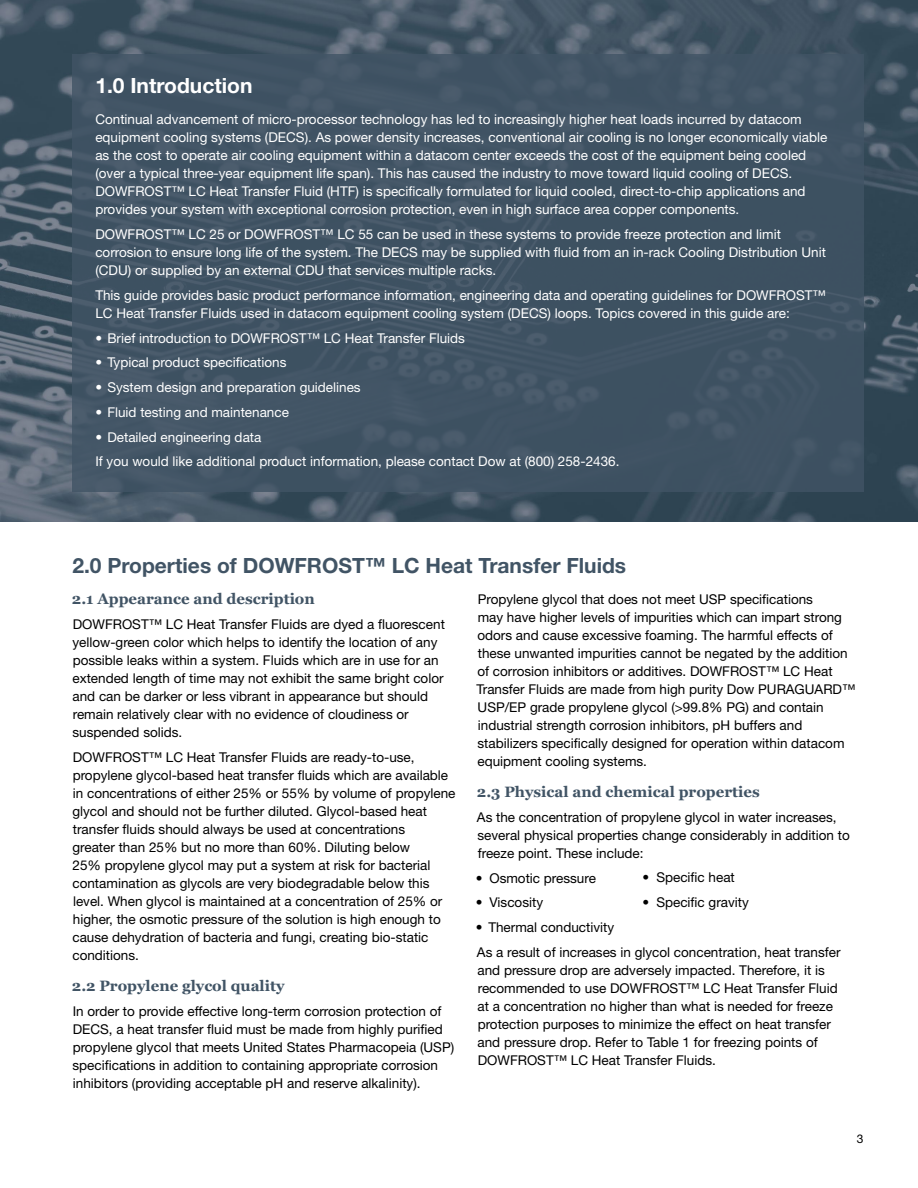
<style>
.page{position:relative;width:918px;height:1188px;background:#fff}
.page>*{position:absolute;margin:0;border:0;box-sizing:border-box;transform-origin:0 0}
.t1{font:700 21px "Helvetica Neue LT Std";color:#415465}
.t2{font:700 21px "Helvetica Neue LT Std";color:#fff}
.t3{font:700 15px "Georgia";color:#415465}
.t4{font:13.5px/18px "Helvetica Neue LT Std";color:#000}
.t5{font:13.5px/18px "Helvetica Neue LT Std";color:#fff}
.t6{font:12px "Helvetica Neue LT Std";color:#000}
</style>
<div class="page">
<img style="left:0;top:0;width:918px;height:522px">
<div style="left:72px;top:54px;width:792px;height:437px;background:#415465"></div>
<h1 class="t2" style="left:95px;top:73px;width:159px">1.0 Introduction</h1>
<p class="t5" style="left:95px;top:111px;width:734px">Continual advancement of micro-processor technology has led to increasingly higher heat loads incurred by datacom equipment cooling systems (DECS). As power density increases, conventional air cooling is no longer economically viable as the cost to operate air cooling equipment within a datacom center exceeds the cost of the equipment being cooled (over a typical three-year equipment life span). This has caused the industry to move toward liquid cooling of DECS.<br>DOWFROST™ LC Heat Transfer Fluid (HTF) is specifically formulated for liquid cooled, direct-to-chip applications and provides your system with exceptional corrosion protection, even in high surface area copper components.</p>
<p class="t5" style="left:95px;top:225px;width:732px">DOWFROST™ LC 25 or DOWFROST™ LC 55 can be used in these systems to provide freeze protection and limit corrosion to ensure long life of the system. The DECS may be supplied with fluid from an in-rack Cooling Distribution Unit (CDU) or supplied by an external CDU that services multiple racks.</p>
<p class="t5" style="left:95px;top:286px;width:732px">This guide provides basic product performance information, engineering data and operating guidelines for DOWFROST™<br>LC Heat Transfer Fluids used in datacom equipment cooling system (DECS) loops. Topics covered in this guide are:</p>
<p class="t5" style="left:95px;top:329px;width:371px">• Brief introduction to DOWFROST™ LC Heat Transfer Fluids</p>
<p class="t5" style="left:95px;top:353px;width:193px">• Typical product specifications</p>
<p class="t5" style="left:95px;top:378px;width:267px">• System design and preparation guidelines</p>
<p class="t5" style="left:95px;top:403px;width:195px">• Fluid testing and maintenance</p>
<p class="t5" style="left:95px;top:424px;width:523px;line-height:24.8px">• Detailed engineering data<br>If you would like additional product information, please contact Dow at (800) 258-2436.</p>
<h1 class="t1" style="left:72px;top:553px;width:555px">2.0 Properties of DOWFROST™ LC Heat Transfer Fluids</h1>
<p class="t3" style="left:72px;top:590px;width:244px">2.1 Appearance and description</p>
<p class="t4" style="left:72px;top:615px;width:374px">DOWFROST™ LC Heat Transfer Fluids are dyed a fluorescent yellow-green color which helps to identify the location of any possible leaks within a system. Fluids which are in use for an extended length of time may not exhibit the same bright color and can be darker or less vibrant in appearance but should remain relatively clear with no evidence of cloudiness or suspended solids.</p>
<p class="t4" style="left:72px;top:748px;width:384px">DOWFROST™ LC Heat Transfer Fluids are ready-to-use, propylene glycol-based heat transfer fluids which are available in concentrations of either 25% or 55% by volume of propylene glycol and should not be further diluted. Glycol-based heat transfer fluids should always be used at concentrations<br>greater than 25% but no more than 60%. Diluting below<br>25% propylene glycol may put a system at risk for bacterial contamination as glycols are very biodegradable below this level. When glycol is maintained at a concentration of 25% or higher, the osmotic pressure of the solution is high enough to cause dehydration of bacteria and fungi, creating bio-static conditions.</p>
<p class="t3" style="left:72px;top:977px;width:214px">2.2 Propylene glycol quality</p>
<p class="t4" style="left:73px;top:1002px;width:383px">In order to provide effective long-term corrosion protection of DECS, a heat transfer fluid must be made from highly purified propylene glycol that meets United States Pharmacopeia (USP) specifications in addition to containing appropriate corrosion inhibitors (providing acceptable pH and reserve alkalinity).</p>
<p class="t4" style="left:476px;top:590px;width:381px">Propylene glycol that does not meet USP specifications<br>may have higher levels of impurities which can impart strong odors and cause excessive foaming. The harmful effects of these unwanted impurities cannot be negated by the addition of corrosion inhibitors or additives. DOWFROST™ LC Heat Transfer Fluids are made from high purity Dow PURAGUARD™ USP/EP grade propylene glycol (&gt;99. 8% PG) and contain industrial strength corrosion inhibitors, pH buffers and stabilizers specifically designed for operation within datacom equipment cooling systems.</p>
<p class="t3" style="left:477px;top:782px;width:284px">2.3 Physical and chemical properties</p>
<p class="t4" style="left:477px;top:808px;width:374px">As the concentration of propylene glycol in water increases, several physical properties change considerably in addition to freeze point. These include:</p>
<p class="t4" style="left:476px;top:869px;width:122px">• Osmotic pressure</p>
<p class="t4" style="left:476px;top:893px;width:69px">• Viscosity</p>
<p class="t4" style="left:476px;top:915px;width:366px;line-height:24.8px">• Thermal conductivity<br>As a result of increases in glycol concentration, heat transfer</p>
<p class="t4" style="left:477px;top:961px;width:362px">and pressure drop are adversely impacted. Therefore, it is recommended to use DOWFROST™ LC Heat Transfer Fluid at a concentration no higher than what is needed for freeze protection purposes to minimize the effect on heat transfer and pressure drop. Refer to Table 1 for freezing points of DOWFROST™ LC Heat Transfer Fluids.</p>
<p class="t4" style="left:642px;top:868px;width:94px">• Specific heat</p>
<p class="t4" style="left:642px;top:893px;width:108px">• Specific gravity</p>
<p class="t6" style="left:857px;top:1131px;width:8px">3</p>
</div>
